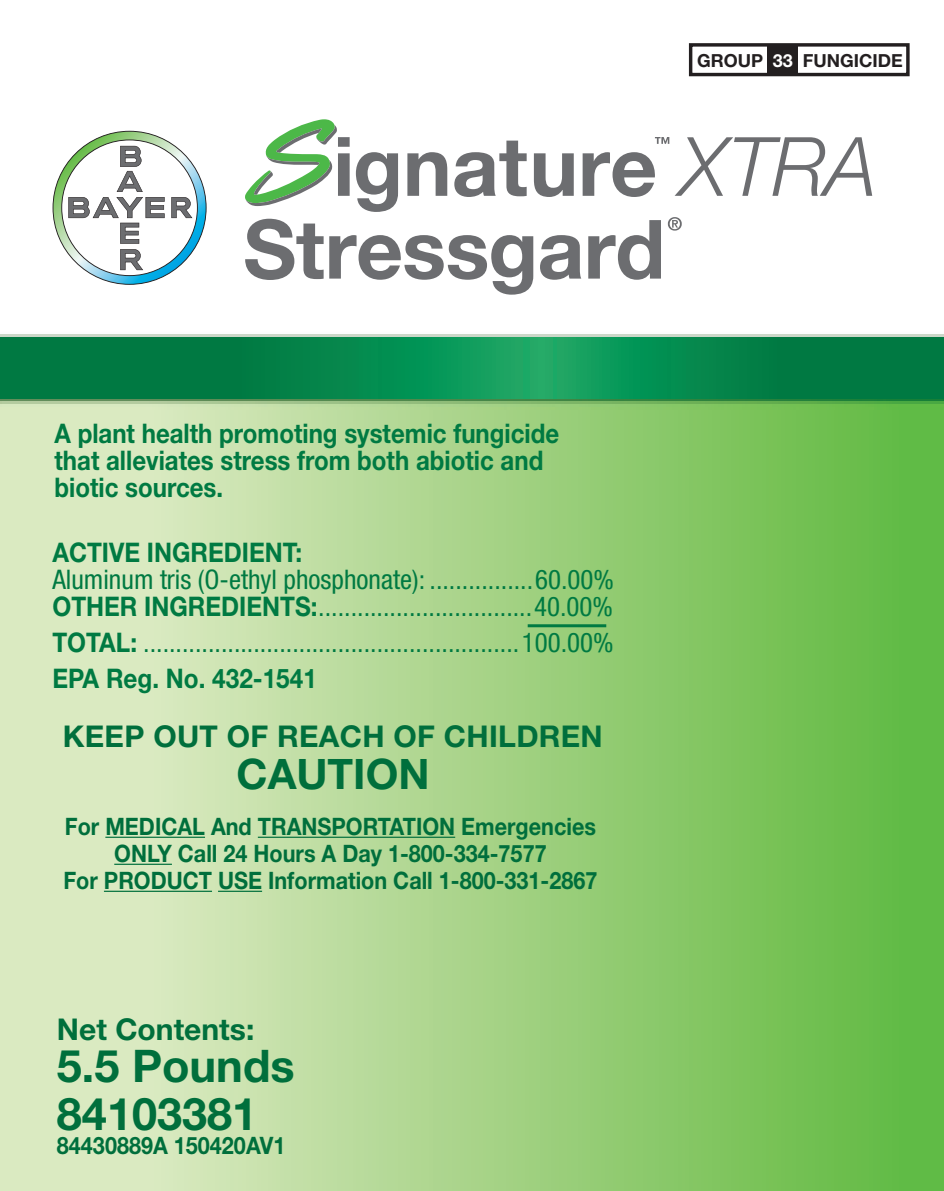
<style>
.page{position:relative;width:944px;height:1191px;background:#fff}
.page>*{position:absolute;margin:0;border:0;box-sizing:border-box;transform-origin:0 0}
.t1{font:700 45px/48px "Helvetica Neue LT Std";color:#006f3c}
.t2{font:700 42px "Helvetica Neue LT Std";color:#006f3c}
.t3{font:700 30px "Helvetica Neue LT Std";letter-spacing:.01em;color:#006f3c}
.t4{font:condensed 27px/27px "Helvetica Neue LT Std";color:#007a42}
.t5{font:700 27px/27px "Helvetica Neue LT Std";color:#007a42;scale:.89 1}
.t6{font:700 27px "Helvetica Neue LT Std";color:#007a42;scale:.9 1}
.t7{font:700 24px/27px "Helvetica Neue LT Std";color:#006f3c;text-align:center;scale:.9 1}
.t8{font:700 18px "Helvetica Neue LT Std";color:#231f20}
.s1{color:#fff}
.s2{font-weight:700;font-stretch:normal}
</style>
<div class="page">
<div style="left:0;top:410px;width:943px;height:780px;background:linear-gradient(to right,#ebf0d2,#60b83f)"></div>
<hr style="left:105px;top:836px;width:100px;height:1px;background:#006f3c">
<hr style="left:258px;top:836px;width:197px;height:1px;background:#006f3c">
<hr style="left:114px;top:863px;width:58px;height:1px;background:#006f3c">
<hr style="left:104px;top:890px;width:108px;height:1px;background:#006f3c">
<hr style="left:218px;top:890px;width:44px;height:1px;background:#006f3c">
<hr style="left:527px;top:624px;width:79px;height:3px;background:#007a42">
<img style="left:0;top:398px;width:943px;height:12px">
<svg style="left:0;top:337px;width:943px;height:61px;background:#05864b"></svg>
<svg style="left:53px;top:131px;width:153px;height:154px"></svg>
<svg style="left:245px;top:219px;width:78px;height:61px"></svg>
<svg style="left:329px;top:235px;width:204px;height:59px"></svg>
<svg style="left:540px;top:235px;width:41px;height:45px"></svg>
<svg style="left:588px;top:220px;width:73px;height:60px"></svg>
<svg style="left:667px;top:217px;width:14px;height:13px"></svg>
<svg style="left:245px;top:119px;width:104px;height:87px"></svg>
<svg style="left:356px;top:152px;width:42px;height:60px"></svg>
<svg style="left:407px;top:152px;width:40px;height:44px"></svg>
<svg style="left:454px;top:141px;width:72px;height:56px"></svg>
<svg style="left:534px;top:153px;width:39px;height:44px"></svg>
<svg style="left:582px;top:137px;width:290px;height:60px"></svg>
<div style="left:688px;top:43px;width:221px;height:33px;border:3px solid #231f20"></div>
<div style="left:767px;top:45px;width:31px;height:29px;background:#231f20"></div>
<p class="t8" style="left:697px;top:54px;width:207px">GROUP <span class="s1">33</span> FUNGICIDE</p>
<p class="t5" style="left:54px;top:422px;width:568px">A plant health promoting systemic fungicide that alleviates stress from both abiotic and biotic sources.</p>
<p class="t6" style="left:52px;top:542px;width:279px">ACTIVE INGREDIENT:</p>
<p class="t4" style="left:52px;top:568px;width:563px">Aluminum tris (O-ethyl phosphonate): ................60.00%<br><span class="s2">OTHER INGREDIENTS:</span>.................................40.00%</p>
<p class="t4" style="left:52px;top:626px;width:562px;line-height:36px"><span class="s2">TOTAL:</span> ..........................................................100.00%<br><span class="s2">EPA Reg. No. 432-1541</span></p>
<p class="t3" style="left:63px;top:725px;width:541px">KEEP OUT OF REACH OF CHILDREN</p>
<h2 class="t2" style="left:236px;top:759px;width:194px">CAUTION</h2>
<p class="t7" style="left:63px;top:814px;width:594px">For MEDICAL And TRANSPORTATION Emergencies<br>ONLY Call 24 Hours A Day 1-800-334-7577<br>For PRODUCT USE Information Call 1-800-331-2867</p>
<p class="t3" style="left:57px;top:1018px;width:199px">Net Contents:</p>
<h1 class="t1" style="left:57px;top:1045px;width:239px">5.5 Pounds<br>84103381</h1>
<p class="t7" style="left:57px;top:1133px;width:255px">84430889A 150420AV1</p>
</div>
